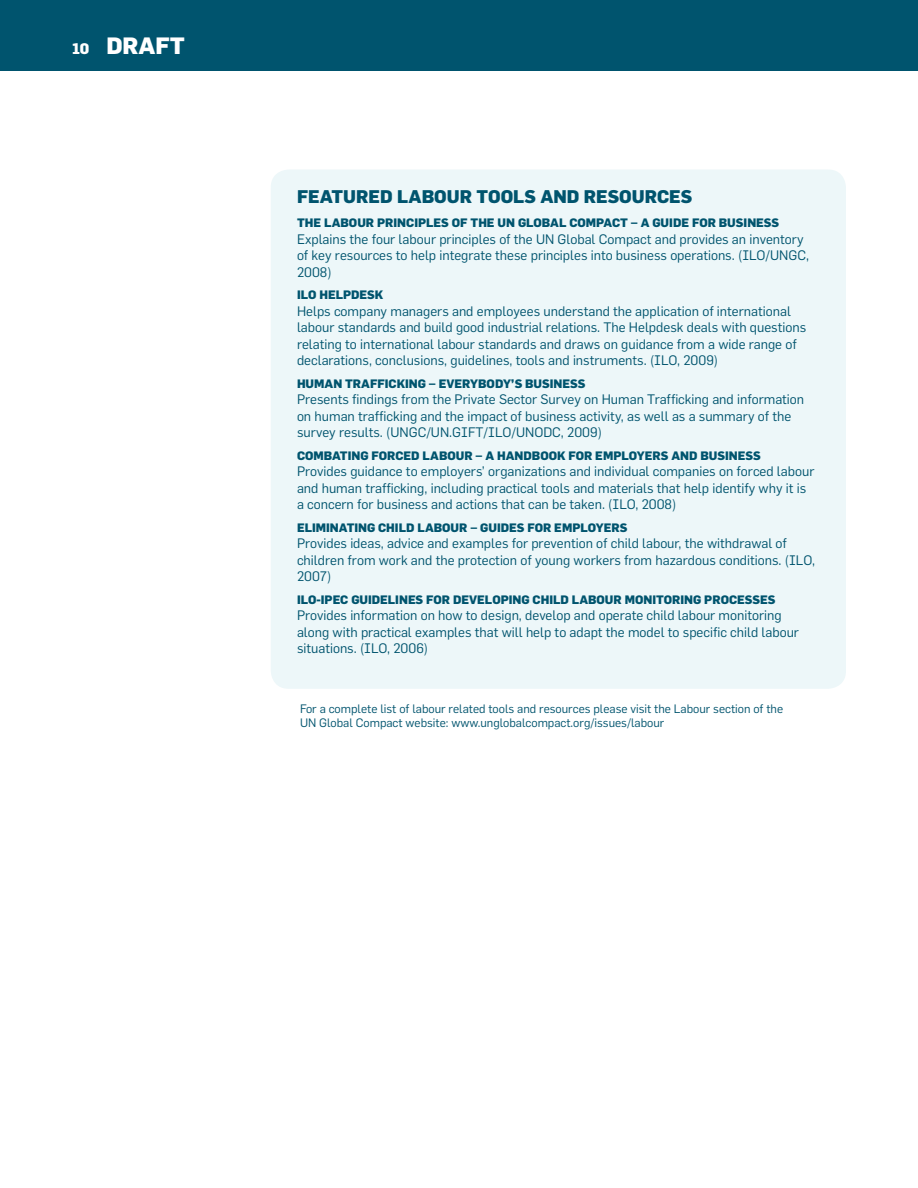
<style>
.page{position:relative;width:918px;height:1188px;background:#fff}
.page>*{position:absolute;margin:0;border:0;box-sizing:border-box;transform-origin:0 0}
.t1{font:800 23.25px "Flama";color:#fff}
.t2{font:800 18px "Flama";color:#00546e}
.t3{font:13.5px/16.5px "Flama";color:#00546e}
.t4{font:800 12px "Flama";color:#00546e}
.t5{font:12px/13.5px "Flama";color:#00546e}
.s1{font-size:15px}
</style>
<div class="page">
<div style="left:0;top:0;width:918px;height:70px;background:#00546e"></div>
<div style="left:271px;top:170px;width:575px;height:519px;background:#edf7f9;border-radius:18px"></div>
<h1 class="t1" style="left:72px;top:31px;width:114px"><span class="s1">10</span> DRAFT</h1>
<h2 class="t2" style="left:297px;top:186px;width:397px">FEATURED LABOUR TOOLS AND RESOURCES</h2>
<p class="t4" style="left:297px;top:216px;width:62px">THE LABOUR</p>
<p class="t4" style="left:377px;top:216px;width:8px">PRINCI</p>
<p class="t4" style="left:418px;top:216px;width:195px">PLES OF THE UN GLOBAL COMPACT</p>
<p class="t4" style="left:631px;top:216px;width:70px">– A GUIDE FOR</p>
<p class="t4" style="left:719px;top:216px;width:9px">BUSIN</p>
<p class="t4" style="left:756px;top:216px;width:17px">ESS</p>
<p class="t3" style="left:297px;top:231px;width:514px">Explains the four labour principles of the UN Global Compact and provides an inventory of key resources to help integrate these principles into business operations. (ILO/UNGC,<br>2008)</p>
<p class="t4" style="left:297px;top:288px;width:88px">ILO HELPDESK</p>
<p class="t3" style="left:297px;top:303px;width:511px">Helps company managers and employees understand the application of international labour standards and build good industrial relations. The Helpdesk deals with questions relating to international labour standards and draws on guidance from a wide range of declarations, conclusions, guidelines, tools and instruments. (ILO, 2009)</p>
<p class="t4" style="left:297px;top:376px;width:65px">HUMAN TRAFFIC</p>
<p class="t4" style="left:397px;top:376px;width:17px">KING</p>
<p class="t4" style="left:429px;top:376px;width:105px">– EVERYBODY’S BUSIN</p>
<p class="t4" style="left:563px;top:376px;width:17px">ESS</p>
<p class="t3" style="left:297px;top:391px;width:509px">Presents findings from the Private Sector Survey on Human Trafficking and information on human trafficking and the impact of business activity, as well as a summary of the survey results. (UNGC/UN.GIFT/ILO/UNODC, 2009)</p>
<p class="t4" style="left:297px;top:448px;width:44px">COMBATING</p>
<p class="t4" style="left:371px;top:448px;width:17px">FORC</p>
<p class="t4" style="left:404px;top:448px;width:54px">ED LABOUR</p>
<p class="t4" style="left:476px;top:448px;width:40px">– A HAND</p>
<p class="t4" style="left:532px;top:448px;width:46px">BOOK FOR</p>
<p class="t4" style="left:595px;top:448px;width:86px">EMPLOYERS AND</p>
<p class="t4" style="left:700px;top:448px;width:9px">BUSIN</p>
<p class="t4" style="left:738px;top:448px;width:17px">ESS</p>
<p class="t3" style="left:297px;top:463px;width:519px">Provides guidance to employers’ organizations and individual companies on forced labour and human trafficking, including practical tools and materials that help identify why it is a concern for business and actions that can be taken. (ILO, 2008)</p>
<p class="t4" style="left:297px;top:520px;width:38px">ELIMINATING</p>
<p class="t4" style="left:378px;top:520px;width:16px">CHILD</p>
<p class="t4" style="left:417px;top:520px;width:35px">LABOUR</p>
<p class="t4" style="left:470px;top:520px;width:66px">– GUIDES FOR</p>
<p class="t4" style="left:554px;top:520px;width:66px">EMPLOYERS</p>
<p class="t3" style="left:297px;top:535px;width:520px">Provides ideas, advice and examples for prevention of child labour, the withdrawal of children from work and the protection of young workers from hazardous conditions. (ILO,<br>2007)</p>
<p class="t4" style="left:297px;top:592px;width:138px">ILO-IPEC GUIDELINES FOR</p>
<p class="t4" style="left:453px;top:592px;width:64px">DEVELOPING</p>
<p class="t4" style="left:533px;top:592px;width:16px">CHILD</p>
<p class="t4" style="left:572px;top:592px;width:35px">LABOUR</p>
<p class="t4" style="left:625px;top:592px;width:9px">MONITORING</p>
<p class="t4" style="left:704px;top:592px;width:9px">PROC</p>
<p class="t4" style="left:737px;top:592px;width:39px">ESSES</p>
<p class="t3" style="left:297px;top:607px;width:504px">Provides information on how to design, develop and operate child labour monitoring along with practical examples that will help to adapt the model to specific child labour situations. (ILO, 2006)</p>
<p class="t5" style="left:300px;top:702px;width:485px">For a complete list of labour related tools and resources please visit the Labour section of the<br>UN Global Compact website: www.unglobalcompact.org/issues/labour</p>
</div>
